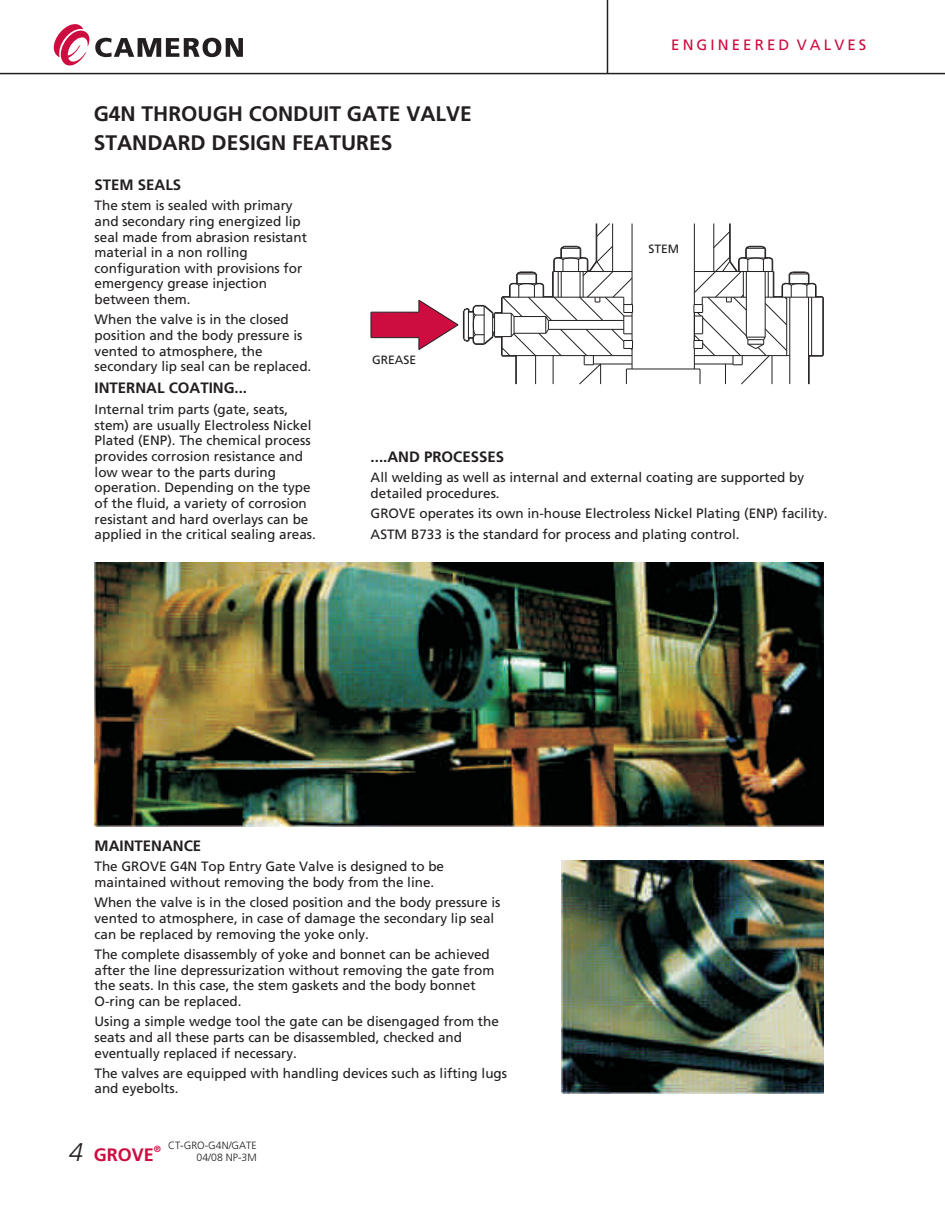
<style>
.page{position:relative;width:945px;height:1215px;background:#fff}
.page>*{position:absolute;margin:0;border:0;box-sizing:border-box;transform-origin:0 0}
.t1{font:italic 300 25.5px "Frutiger";color:#231f20}
.t2{font:700 21px/29.2px "Frutiger";color:#231f20}
.t3{font:700 18px "Frutiger";color:#cd0d40}
.t4{font:700 15px "Frutiger";color:#231f20}
.t5{font:15px "Frutiger Roman";letter-spacing:.21em;color:#cd0d40}
.t6{font:13.5px/15.6px "Frutiger Roman";color:#231f20}
.t7{font:12px "Frutiger Roman";color:#231f20}
.t8{font:300 10.5px/11.9px "Frutiger";color:#231f20;text-align:right}
.t9{font:700 9px "Frutiger";color:#cd0d40}
</style>
<div class="page">
<hr style="left:0;top:73px;width:945px;height:1px;background:#231f20">
<hr style="left:607px;top:0;width:1px;height:73px;background:#231f20">
<svg style="left:54px;top:24px;width:189px;height:42px"></svg>
<img style="left:562px;top:860px;width:262px;height:234px">
<img style="left:94px;top:562px;width:730px;height:265px">
<hr style="left:823px;top:297px;width:1px;height:59px;background:#231f20">
<svg style="left:596px;top:223px;width:14px;height:15px"></svg>
<hr style="left:596px;top:224px;width:1px;height:38px;background:#231f20">
<hr style="left:612px;top:224px;width:1px;height:48px;background:#231f20">
<hr style="left:632px;top:224px;width:1px;height:81px;background:#231f20">
<hr style="left:626px;top:369px;width:74px;height:1px;background:#231f20">
<hr style="left:694px;top:224px;width:1px;height:81px;background:#231f20">
<hr style="left:729px;top:224px;width:1px;height:38px;background:#231f20">
<hr style="left:730px;top:224px;width:1px;height:38px;background:#231f20">
<hr style="left:713px;top:224px;width:1px;height:48px;background:#231f20">
<svg style="left:371px;top:245px;width:262px;height:140px"></svg>
<svg style="left:693px;top:231px;width:130px;height:154px"></svg>
<h2 class="t2" style="left:94px;top:99px;width:380px">G4N THROUGH CONDUIT GATE VALVE<br>STANDARD DESIGN FEATURES</h2>
<p class="t5" style="left:671px;top:36px;width:197px">ENGINEERED VALVES</p>
<p class="t4" style="left:95px;top:175px;width:88px">STEM SEALS</p>
<p class="t6" style="left:95px;top:198px;width:214px">The stem is sealed with primary and secondary ring energized lip seal made from abrasion resistant material in a non rolling configuration with provisions for emergency grease injection between them.</p>
<p class="t6" style="left:95px;top:312px;width:218px">When the valve is in the closed position and the body pressure is vented to atmosphere, the secondary lip seal can be replaced.</p>
<p class="t4" style="left:95px;top:379px;width:154px">INTERNAL COATING...</p>
<p class="t6" style="left:95px;top:402px;width:223px">Internal trim parts (gate, seats, stem) are usually Electroless Nickel Plated (ENP). The chemical process provides corrosion resistance and low wear to the parts during operation. Depending on the type of the fluid, a variety of corrosion resistant and hard overlays can be applied in the critical sealing areas.</p>
<p class="t7" style="left:372px;top:352px;width:46px">GREASE</p>
<p class="t7" style="left:648px;top:242px;width:32px">STEM</p>
<p class="t4" style="left:371px;top:448px;width:135px">....AND PROCESSES</p>
<p class="t6" style="left:371px;top:470px;width:435px">All welding as well as internal and external coating are supported by detailed procedures.</p>
<p class="t6" style="left:371px;top:503px;width:458px;line-height:20.2px">GROVE operates its own in-house Electroless Nickel Plating (ENP) facility.<br>ASTM B733 is the standard for process and plating control.</p>
<p class="t4" style="left:95px;top:837px;width:108px">MAINTENANCE</p>
<p class="t6" style="left:95px;top:859px;width:351px">The GROVE G4N Top Entry Gate Valve is designed to be maintained without removing the body from the line.</p>
<p class="t6" style="left:95px;top:895px;width:407px">When the valve is in the closed position and the body pressure is vented to atmosphere, in case of damage the secondary lip seal can be replaced by removing the yoke only.</p>
<p class="t6" style="left:95px;top:946px;width:401px">The complete disassembly of yoke and bonnet can be achieved after the line depressurization without removing the gate from the seats. In this case, the stem gaskets and the body bonnet O-ring can be replaced.</p>
<p class="t6" style="left:95px;top:1014px;width:406px">Using a simple wedge tool the gate can be disengaged from the seats and all these parts can be disassembled, checked and eventually replaced if necessary.</p>
<p class="t6" style="left:95px;top:1065px;width:414px">The valves are equipped with handling devices such as lifting lugs and eyebolts.</p>
<h1 class="t1" style="left:69px;top:1137px;width:16px">4</h1>
<p class="t9" style="left:154px;top:1143px;width:9px">®</p>
<h3 class="t3" style="left:94px;top:1144px;width:62px">GROVE</h3>
<p class="t8" style="left:168px;top:1140px;width:90px">CT-GRO-G4N/GATE<br>04/08 NP-3M</p>
</div>
